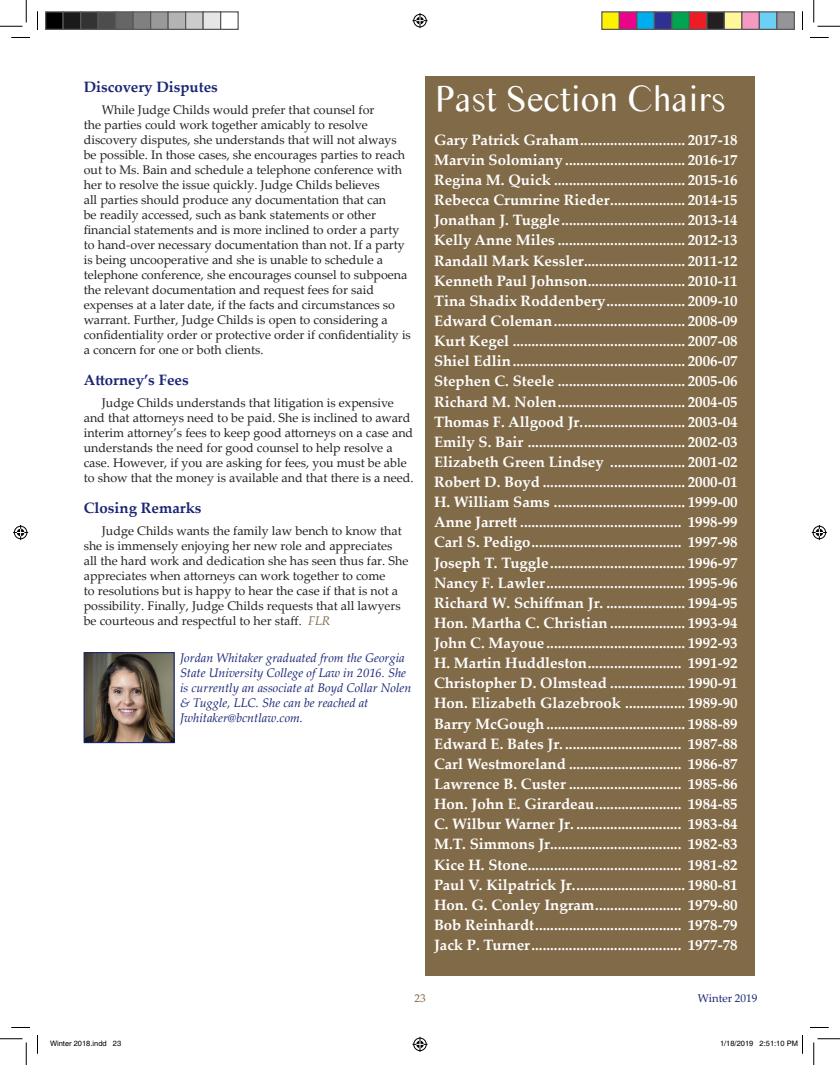
<style>
.page{position:relative;width:840px;height:1065px;background:#fff}
.page>*{position:absolute;margin:0;border:0;box-sizing:border-box;transform-origin:0 0}
.t1{font:37.5px "Times Sans Serif";color:#fff}
.t2{font:700 15px/20.1px "Palatino Linotype";color:#fff;text-align:justify}
.t3{font:700 15px "Palatino Linotype";color:#192575}
.t4{font:12.5px/15px "Palatino Linotype";color:#231f20}
.t5{font:italic 12.5px/15px "Palatino Linotype";color:#192575}
.t6{font:11.25px "Palatino Linotype";color:#192575}
.t7{font:11.25px "Palatino Linotype";color:#806945}
.t8{font:7.5px "Helvetica";color:#000}
.s1{font-style:italic;color:#806945}
</style>
<div class="page">
<img style="left:86px;top:654px;width:86px;height:87px">
<div style="left:84px;top:652px;width:90px;height:91px;border:1px solid #192575"></div>
<div style="left:425px;top:76px;width:330px;height:900px;background:#816a47"></div>
<svg style="left:11px;top:37px;width:19px;height:1px"></svg>
<svg style="left:810px;top:37px;width:19px;height:1px"></svg>
<svg style="left:11px;top:1027px;width:19px;height:1px"></svg>
<svg style="left:810px;top:1027px;width:19px;height:1px"></svg>
<svg style="left:37px;top:11px;width:1px;height:19px"></svg>
<svg style="left:37px;top:1035px;width:1px;height:19px"></svg>
<svg style="left:802px;top:11px;width:1px;height:19px"></svg>
<svg style="left:0;top:0;width:27px;height:27px"></svg>
<svg style="left:0;top:1039px;width:27px;height:26px"></svg>
<svg style="left:814px;top:0;width:26px;height:27px"></svg>
<svg style="left:814px;top:1039px;width:26px;height:26px"></svg>
<svg style="left:412px;top:13px;width:16px;height:15px"></svg>
<svg style="left:412px;top:1037px;width:16px;height:15px"></svg>
<svg style="left:13px;top:525px;width:15px;height:15px"></svg>
<svg style="left:812px;top:525px;width:15px;height:15px"></svg>
<div style="left:46px;top:12px;width:17px;height:17px;background:#000"></div>
<div style="left:45px;top:11px;width:19px;height:19px;border:1px solid #595959"></div>
<div style="left:63px;top:12px;width:18px;height:17px;background:#1a1a1a"></div>
<div style="left:62px;top:11px;width:19px;height:19px;border:1px solid #595959"></div>
<div style="left:81px;top:12px;width:17px;height:17px;background:#333"></div>
<div style="left:80px;top:11px;width:19px;height:19px;border:1px solid #595959"></div>
<div style="left:98px;top:12px;width:18px;height:17px;background:#4d4d4d"></div>
<div style="left:98px;top:11px;width:18px;height:19px;border:1px solid #595959"></div>
<div style="left:116px;top:12px;width:17px;height:17px;background:#666"></div>
<div style="left:115px;top:11px;width:19px;height:19px;border:1px solid #595959"></div>
<div style="left:133px;top:12px;width:18px;height:17px;background:#808080"></div>
<div style="left:132px;top:11px;width:19px;height:19px;border:1px solid #595959"></div>
<div style="left:151px;top:12px;width:17px;height:17px;background:#999"></div>
<div style="left:150px;top:11px;width:19px;height:19px;border:1px solid #595959"></div>
<div style="left:168px;top:12px;width:18px;height:17px;background:#b3b3b3"></div>
<div style="left:168px;top:11px;width:18px;height:19px;border:1px solid #595959"></div>
<div style="left:186px;top:12px;width:17px;height:17px;background:#ccc"></div>
<div style="left:185px;top:11px;width:19px;height:19px;border:1px solid #595959"></div>
<div style="left:203px;top:12px;width:18px;height:17px;background:#e6e6e6"></div>
<div style="left:202px;top:11px;width:19px;height:19px;border:1px solid #595959"></div>
<div style="left:220px;top:11px;width:19px;height:19px;border:1px solid #595959"></div>
<div style="left:602px;top:12px;width:17px;height:17px;background:#fff101"></div>
<div style="left:601px;top:11px;width:19px;height:19px;border:1px solid #595959"></div>
<div style="left:619px;top:12px;width:18px;height:17px;background:#ed028c"></div>
<div style="left:619px;top:11px;width:19px;height:19px;border:1px solid #595959"></div>
<div style="left:637px;top:12px;width:17px;height:17px;background:#00aeef"></div>
<div style="left:636px;top:11px;width:19px;height:19px;border:1px solid #595959"></div>
<div style="left:654px;top:12px;width:18px;height:17px;background:#2e3092"></div>
<div style="left:654px;top:11px;width:18px;height:19px;border:1px solid #595959"></div>
<div style="left:672px;top:12px;width:17px;height:17px;background:#00a54f"></div>
<div style="left:671px;top:11px;width:19px;height:19px;border:1px solid #595959"></div>
<div style="left:689px;top:12px;width:18px;height:17px;background:#ee1d23"></div>
<div style="left:689px;top:11px;width:19px;height:19px;border:1px solid #595959"></div>
<div style="left:707px;top:12px;width:17px;height:17px;background:#231f20"></div>
<div style="left:706px;top:11px;width:19px;height:19px;border:1px solid #595959"></div>
<div style="left:724px;top:12px;width:18px;height:17px;background:#fff79a"></div>
<div style="left:724px;top:11px;width:18px;height:19px;border:1px solid #595959"></div>
<div style="left:742px;top:12px;width:17px;height:17px;background:#f499c2"></div>
<div style="left:741px;top:11px;width:19px;height:19px;border:1px solid #595959"></div>
<div style="left:759px;top:12px;width:18px;height:17px;background:#6bcff6"></div>
<div style="left:759px;top:11px;width:19px;height:19px;border:1px solid #595959"></div>
<div style="left:777px;top:12px;width:17px;height:17px;background:#939598"></div>
<div style="left:776px;top:11px;width:19px;height:19px;border:1px solid #595959"></div>
<svg style="left:802px;top:1035px;width:1px;height:19px"></svg>
<p class="t3" style="left:84px;top:76px;width:136px">Discovery Disputes</p>
<p class="t4" style="left:84px;top:102px;width:329px;text-indent:18px">While Judge Childs would prefer that counsel for<br>the parties could work together amicably to resolve discovery disputes, she understands that will not always be possible. In those cases, she encourages parties to reach out to Ms. Bain and schedule a telephone conference with her to resolve the issue quickly. Judge Childs believes<br>all parties should produce any documentation that can<br>be readily accessed, such as bank statements or other financial statements and is more inclined to order a party to hand-over necessary documentation than not. If a party is being uncooperative and she is unable to schedule a telephone conference, she encourages counsel to subpoena the relevant documentation and request fees for said expenses at a later date, if the facts and circumstances so warrant. Further, Judge Childs is open to considering a confidentiality order or protective order if confidentiality is a concern for one or both clients.</p>
<p class="t3" style="left:84px;top:369px;width:106px">Attorney’s Fees</p>
<p class="t4" style="left:84px;top:395px;width:331px;text-indent:18px">Judge Childs understands that litigation is expensive and that attorneys need to be paid. She is inclined to award interim attorney’s fees to keep good attorneys on a case and understands the need for good counsel to help resolve a case. However, if you are asking for fees, you must be able to show that the money is available and that there is a need.</p>
<p class="t3" style="left:84px;top:497px;width:119px">Closing Remarks</p>
<p class="t4" style="left:84px;top:523px;width:326px;text-indent:18px">Judge Childs wants the family law bench to know that she is immensely enjoying her new role and appreciates all the hard work and dedication she has seen thus far. She appreciates when attorneys can work together to come<br>to resolutions but is happy to hear the case if that is not a possibility. Finally, Judge Childs requests that all lawyers be courteous and respectful to her staff. <span class="s1">FLR</span></p>
<p class="t5" style="left:180px;top:650px;width:233px">Jordan Whitaker graduated from the Georgia State University College of Law in 2016. She is currently an associate at Boyd Collar Nolen &amp; Tuggle, LLC. She can be reached at Jwhitaker@bcntlaw.com.</p>
<h1 class="t1" style="left:434px;top:73px;width:293px">Past Section Chairs</h1>
<p class="t2" style="left:434px;top:129px;width:305px">Gary Patrick Graham............................ 2017-18<br>Marvin Solomiany ................................ 2016-17<br>Regina M. Quick ................................... 2015-16<br>Rebecca Crumrine Rieder.................... 2014-15<br>Jonathan J. Tuggle................................. 2013-14<br>Kelly Anne Miles .................................. 2012-13<br>Randall Mark Kessler........................... 2011-12<br>Kenneth Paul Johnson.......................... 2010-11<br>Tina Shadix Roddenbery..................... 2009-10<br>Edward Coleman................................... 2008-09<br>Kurt Kegel .............................................. 2007-08<br>Shiel Edlin.............................................. 2006-07<br>Stephen C. Steele .................................. 2005-06<br>Richard M. Nolen.................................. 2004-05<br>Thomas F. Allgood Jr............................ 2003-04<br>Emily S. Bair .......................................... 2002-03<br>Elizabeth Green Lindsey .................... 2001-02<br>Robert D. Boyd ...................................... 2000-01<br>H. William Sams ................................... 1999-00<br>Anne Jarrett ........................................... 1998-99<br>Carl S. Pedigo........................................ 1997-98<br>Joseph T. Tuggle.................................... 1996-97<br>Nancy F. Lawler..................................... 1995-96<br>Richard W. Schiffman Jr. ..................... 1994-95<br>Hon. Martha C. Christian .................... 1993-94<br>John C. Mayoue ..................................... 1992-93<br>H. Martin Huddleston......................... 1991-92<br>Christopher D. Olmstead .................... 1990-91<br>Hon. Elizabeth Glazebrook ................ 1989-90<br>Barry McGough..................................... 1988-89<br>Edward E. Bates Jr. ............................... 1987-88<br>Carl Westmoreland .............................. 1986-87<br>Lawrence B. Custer .............................. 1985-86<br>Hon. John E. Girardeau....................... 1984-85<br>C. Wilbur Warner Jr. ............................ 1983-84<br>M.T. Simmons Jr................................... 1982-83<br>Kice H. Stone......................................... 1981-82<br>Paul V. Kilpatrick Jr.............................. 1980-81<br>Hon. G. Conley Ingram....................... 1979-80<br>Bob Reinhardt....................................... 1978-79<br>Jack P. Turner........................................ 1977-78</p>
<p class="t7" style="left:414px;top:990px;width:13px">23</p>
<p class="t6" style="left:698px;top:990px;width:61px">Winter 2019</p>
<p class="t8" style="left:50px;top:1039px;width:73px">Winter 2018.indd 23</p>
<p class="t8" style="left:720px;top:1039px;width:79px">1/18/2019 2:51:10 PM</p>
</div>
